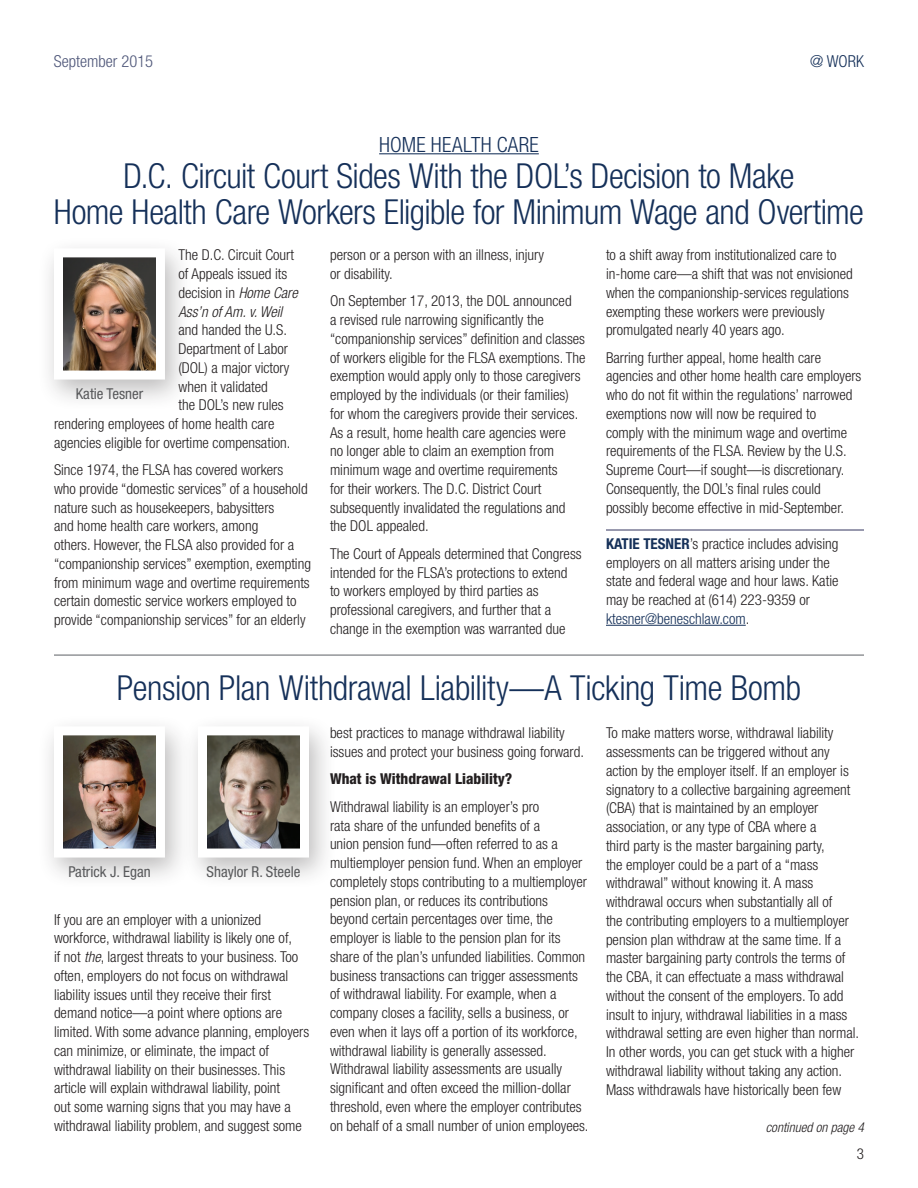
<style>
.page{position:relative;width:918px;height:1188px;background:#fff}
.page>*{position:absolute;margin:0;border:0;box-sizing:border-box;transform-origin:0 0}
.t1{font:300 condensed 34.5px/36px "Helvetica Neue";letter-spacing:-.015em;color:#153059;text-align:center}
.t2{font:300 condensed 21px "Helvetica Neue";letter-spacing:.015em;color:#153059}
.t3{font:300 condensed 16.5px "Helvetica Neue";color:#50587a}
.t4{font:300 condensed 16.5px "Helvetica Neue";color:#153059}
.t5{font:300 condensed 15px/18.8px "Helvetica Neue";color:#231f20}
.t6{font:condensed 15px "Helvetica Neue";color:#57585a}
.t7{font:800 condensed 15px "Helvetica Neue";color:#231f20}
.t8{font:italic 300 condensed 13.5px "Helvetica Neue";color:#231f20}
.s1{font-style:italic}
.s2{font-weight:700;color:#153059}
.s3{color:#153059}
</style>
<div class="page">
<div style="left:181px;top:713px;width:156px;height:177px;background:#231f20;opacity:.3"></div>
<img style="left:208px;top:736px;width:91px;height:112px">
<div style="left:198px;top:726px;width:111px;height:132px;border:9px solid #fff"></div>
<div style="left:37px;top:713px;width:156px;height:177px;background:#231f20;opacity:.3"></div>
<img style="left:64px;top:736px;width:91px;height:112px">
<div style="left:54px;top:726px;width:111px;height:132px;border:9px solid #fff"></div>
<hr style="left:379px;top:153px;width:160px;height:1px;background:#153059">
<hr style="left:606px;top:529px;width:258px;height:2px;background:#777894">
<hr style="left:606px;top:625px;width:140px;height:1px;background:#153059">
<div style="left:37px;top:235px;width:156px;height:177px;background:#231f20;opacity:.3"></div>
<img style="left:64px;top:258px;width:91px;height:112px">
<div style="left:54px;top:248px;width:111px;height:132px;border:9px solid #fff"></div>
<hr style="left:54px;top:654px;width:810px;height:2px;background:#939598">
<p class="t3" style="left:54px;top:52px;width:101px">September 2015</p>
<p class="t4" style="left:810px;top:52px;width:55px">@ WORK</p>
<h2 class="t2" style="left:379px;top:132px;width:161px">HOME HEALTH CARE</h2>
<h1 class="t1" style="left:54px;top:157px;width:812px">D.C. Circuit Court Sides With the DOL’s Decision to Make<br>Home Health Care Workers Eligible for Minimum Wage and Overtime</h1>
<p class="t5" style="left:178px;top:246px;width:121px">The D.C. Circuit Court of Appeals issued its decision in <span class="s1">Home Care<br>Ass’n of Am. v. Weil</span></p>
<p class="t5" style="left:178px;top:321px;width:110px">and handed the U.S.</p>
<p class="t5" style="left:178px;top:339px;width:111px">Department of Labor</p>
<p class="t5" style="left:178px;top:358px;width:113px">(DOL) a major victory</p>
<p class="t5" style="left:178px;top:377px;width:91px">when it validated</p>
<p class="t5" style="left:178px;top:396px;width:107px">the DOL’s new rules</p>
<p class="t5" style="left:54px;top:414px;width:222px">rendering employees of home health care</p>
<p class="t5" style="left:54px;top:433px;width:238px">agencies eligible for overtime compensation.</p>
<p class="t5" style="left:54px;top:460px;width:259px">Since 1974, the FLSA has covered workers<br>who provide “domestic services” of a household nature such as housekeepers, babysitters<br>and home health care workers, among<br>others. However, the FLSA also provided for a “companionship services” exemption, exempting from minimum wage and overtime requirements certain domestic service workers employed to provide “companionship services” for an elderly</p>
<p class="t5" style="left:606px;top:246px;width:248px">to a shift away from institutionalized care to in-home care—a shift that was not envisioned when the companionship-services regulations exempting these workers were previously promulgated nearly 40 years ago.</p>
<p class="t5" style="left:606px;top:348px;width:257px">Barring further appeal, home health care agencies and other home health care employers who do not fit within the regulations’ narrowed exemptions now will now be required to<br>comply with the minimum wage and overtime requirements of the FLSA. Review by the U.S.<br>Supreme Court—if sought—is discretionary.<br>Consequently, the DOL’s final rules could possibly become effective in mid-September.</p>
<p class="t5" style="left:606px;top:534px;width:234px"><span class="s2">KATIE TESNER</span>’s practice includes advising employers on all matters arising under the state and federal wage and hour laws. Katie may be reached at (614) 223-9359 or <span class="s3">ktesner@beneschlaw.com</span>.</p>
<p class="t5" style="left:330px;top:246px;width:216px">person or a person with an illness, injury or disability.</p>
<p class="t5" style="left:330px;top:292px;width:257px">On September 17, 2013, the DOL announced<br>a revised rule narrowing significantly the “companionship services” definition and classes of workers eligible for the FLSA exemptions. The exemption would apply only to those caregivers employed by the individuals (or their families) for whom the caregivers provide their services.<br>As a result, home health care agencies were<br>no longer able to claim an exemption from minimum wage and overtime requirements<br>for their workers. The D.C. District Court subsequently invalidated the regulations and the DOL appealed.</p>
<p class="t5" style="left:330px;top:544px;width:253px">The Court of Appeals determined that Congress intended for the FLSA’s protections to extend<br>to workers employed by third parties as professional caregivers, and further that a change in the exemption was warranted due</p>
<p class="t6" style="left:76px;top:385px;width:69px">Katie Tesner</p>
<h1 class="t1" style="left:117px;top:669px;width:686px">Pension Plan Withdrawal Liability—A Ticking Time Bomb</h1>
<p class="t6" style="left:68px;top:863px;width:84px">Patrick J. Egan</p>
<p class="t6" style="left:207px;top:863px;width:95px">Shaylor R. Steele</p>
<p class="t5" style="left:54px;top:910px;width:257px">If you are an employer with a unionized workforce, withdrawal liability is likely one of,<br>if not <span class="s1">the</span>, largest threats to your business. Too often, employers do not focus on withdrawal liability issues until they receive their first demand notice—a point where options are limited. With some advance planning, employers can minimize, or eliminate, the impact of withdrawal liability on their businesses. This article will explain withdrawal liability, point<br>out some warning signs that you may have a withdrawal liability problem, and suggest some</p>
<p class="t5" style="left:330px;top:724px;width:256px">best practices to manage withdrawal liability issues and protect your business going forward.</p>
<p class="t7" style="left:330px;top:770px;width:184px">What is Withdrawal Liability?</p>
<p class="t5" style="left:330px;top:797px;width:260px">Withdrawal liability is an employer’s pro<br>rata share of the unfunded benefits of a<br>union pension fund—often referred to as a multiemployer pension fund. When an employer completely stops contributing to a multiemployer pension plan, or reduces its contributions beyond certain percentages over time, the employer is liable to the pension plan for its share of the plan’s unfunded liabilities. Common business transactions can trigger assessments of withdrawal liability. For example, when a company closes a facility, sells a business, or even when it lays off a portion of its workforce, withdrawal liability is generally assessed.<br>Withdrawal liability assessments are usually significant and often exceed the million-dollar threshold, even where the employer contributes on behalf of a small number of union employees.</p>
<p class="t5" style="left:606px;top:724px;width:255px">To make matters worse, withdrawal liability assessments can be triggered without any action by the employer itself. If an employer is signatory to a collective bargaining agreement (CBA) that is maintained by an employer association, or any type of CBA where a<br>third party is the master bargaining party,<br>the employer could be a part of a “mass withdrawal” without knowing it. A mass withdrawal occurs when substantially all of<br>the contributing employers to a multiemployer pension plan withdraw at the same time. If a master bargaining party controls the terms of the CBA, it can effectuate a mass withdrawal without the consent of the employers. To add insult to injury, withdrawal liabilities in a mass withdrawal setting are even higher than normal.<br>In other words, you can get stuck with a higher withdrawal liability without taking any action.<br>Mass withdrawals have historically been few</p>
<p class="t8" style="left:766px;top:1120px;width:100px">continued on page 4</p>
<p class="t5" style="left:857px;top:1145px;width:9px">3</p>
</div>
